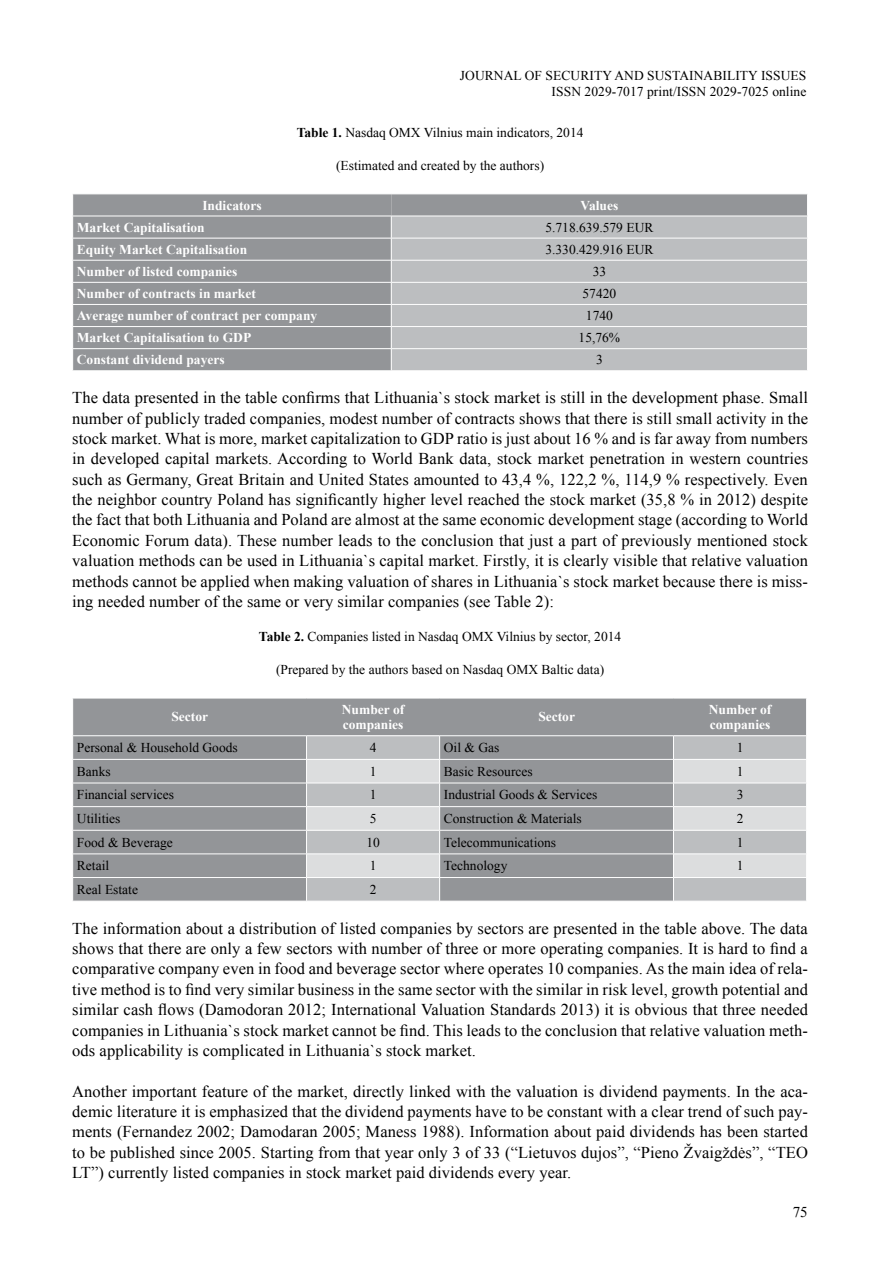
<style>
.page{position:relative;width:893px;height:1263px;background:#fff}
.page>*{position:absolute;margin:0;border:0;box-sizing:border-box;transform-origin:0 0}
.t1{font:16.5px/20.4px "Times New Roman";letter-spacing:.005em;color:#000;text-align:justify}
.t2{font:15px "Times New Roman";color:#000}
.t3{font:13.5px/16.2px "Times New Roman";color:#000;text-align:right}
.t4{font:700 13.5px/14.5px "Times New Roman";color:#fff}
.s1{font-weight:700}
</style>
<div class="page">
<div style="left:73px;top:349px;width:318px;height:21px;background:#939598"></div>
<div style="left:73px;top:194px;width:734px;height:154px;background:#939598"></div>
<div style="left:392px;top:217px;width:415px;height:153px;background:#bcbec0"></div>
<hr style="left:72px;top:216px;width:319px;height:1px;background:#fff">
<hr style="left:391px;top:216px;width:417px;height:1px;background:#fff">
<hr style="left:72px;top:238px;width:319px;height:1px;background:#fff">
<hr style="left:391px;top:238px;width:417px;height:1px;background:#fff">
<hr style="left:72px;top:260px;width:319px;height:1px;background:#fff">
<hr style="left:391px;top:260px;width:417px;height:1px;background:#fff">
<hr style="left:72px;top:282px;width:319px;height:1px;background:#fff">
<hr style="left:391px;top:282px;width:417px;height:1px;background:#fff">
<hr style="left:72px;top:304px;width:319px;height:1px;background:#fff">
<hr style="left:391px;top:304px;width:417px;height:1px;background:#fff">
<hr style="left:72px;top:326px;width:319px;height:1px;background:#fff">
<hr style="left:391px;top:326px;width:417px;height:1px;background:#fff">
<hr style="left:391px;top:348px;width:417px;height:1px;background:#fff">
<svg style="left:391px;top:216px;width:1px;height:154px"></svg>
<div style="left:73px;top:699px;width:733px;height:202px;background:#939598"></div>
<svg style="left:307px;top:736px;width:499px;height:165px;background:#aaacae"></svg>
<svg style="left:307px;top:760px;width:499px;height:117px;background:#b3b5b7"></svg>
<hr style="left:72px;top:735px;width:235px;height:1px;background:#fff">
<hr style="left:307px;top:735px;width:133px;height:1px;background:#fff">
<hr style="left:440px;top:735px;width:233px;height:1px;background:#fff">
<hr style="left:673px;top:735px;width:134px;height:1px;background:#fff">
<hr style="left:72px;top:759px;width:235px;height:1px;background:#fff">
<hr style="left:307px;top:759px;width:133px;height:1px;background:#fff">
<hr style="left:440px;top:759px;width:233px;height:1px;background:#fff">
<hr style="left:673px;top:759px;width:134px;height:1px;background:#fff">
<hr style="left:72px;top:783px;width:235px;height:1px;background:#fff">
<hr style="left:307px;top:783px;width:133px;height:1px;background:#fff">
<hr style="left:440px;top:783px;width:233px;height:1px;background:#fff">
<hr style="left:673px;top:783px;width:134px;height:1px;background:#fff">
<hr style="left:72px;top:806px;width:235px;height:1px;background:#fff">
<hr style="left:307px;top:806px;width:133px;height:1px;background:#fff">
<hr style="left:440px;top:806px;width:233px;height:1px;background:#fff">
<hr style="left:673px;top:806px;width:134px;height:1px;background:#fff">
<hr style="left:72px;top:830px;width:235px;height:1px;background:#fff">
<hr style="left:307px;top:830px;width:133px;height:1px;background:#fff">
<hr style="left:440px;top:830px;width:233px;height:1px;background:#fff">
<hr style="left:673px;top:830px;width:134px;height:1px;background:#fff">
<hr style="left:72px;top:853px;width:235px;height:1px;background:#fff">
<hr style="left:307px;top:853px;width:133px;height:1px;background:#fff">
<hr style="left:440px;top:853px;width:233px;height:1px;background:#fff">
<hr style="left:673px;top:853px;width:134px;height:1px;background:#fff">
<hr style="left:72px;top:877px;width:235px;height:1px;background:#fff">
<hr style="left:307px;top:877px;width:133px;height:1px;background:#fff">
<hr style="left:440px;top:877px;width:233px;height:1px;background:#fff">
<hr style="left:673px;top:877px;width:134px;height:1px;background:#fff">
<svg style="left:306px;top:736px;width:1px;height:165px"></svg>
<svg style="left:439px;top:736px;width:1px;height:165px"></svg>
<svg style="left:673px;top:736px;width:1px;height:165px"></svg>
<p class="t3" style="left:460px;top:67px;width:348px">JOURNAL OF SECURITY AND SUSTAINABILITY ISSUES<br>ISSN 2029-7017 print/ISSN 2029-7025 online</p>
<p class="t3" style="left:297px;top:124px;width:288px"><span class="s1">Table 1.</span> Nasdaq OMX Vilnius main indicators, 2014</p>
<p class="t3" style="left:336px;top:157px;width:210px">(Estimated and created by the authors)</p>
<p class="t4" style="left:202px;top:197px;width:61px">Indicators</p>
<p class="t4" style="left:580px;top:197px;width:39px">Values</p>
<p class="t4" style="left:77px;top:219px;width:129px">Market Capitalisation</p>
<p class="t3" style="left:545px;top:219px;width:110px">5.718.639.579 EUR</p>
<p class="t4" style="left:77px;top:242px;width:172px">Equity Market Capitalisation</p>
<p class="t3" style="left:545px;top:241px;width:110px">3.330.429.916 EUR</p>
<p class="t4" style="left:77px;top:264px;width:162px">Number of listed companies</p>
<p class="t3" style="left:593px;top:263px;width:15px">33</p>
<p class="t4" style="left:77px;top:286px;width:180px">Number of contracts in market</p>
<p class="t3" style="left:582px;top:285px;width:35px">57420</p>
<p class="t4" style="left:77px;top:308px;width:242px">Average number of contract per company</p>
<p class="t3" style="left:586px;top:307px;width:28px">1740</p>
<p class="t4" style="left:77px;top:330px;width:176px">Market Capitalisation to GDP</p>
<p class="t3" style="left:579px;top:329px;width:43px">15,76%</p>
<p class="t4" style="left:77px;top:352px;width:149px">Constant dividend payers</p>
<p class="t3" style="left:596px;top:352px;width:8px">3</p>
<p class="t1" style="left:72px;top:387px;width:737px">The data presented in the table confirms that Lithuania`s stock market is still in the development phase. Small number of publicly traded companies, modest number of contracts shows that there is still small activity in the stock market. What is more, market capitalization to GDP ratio is just about 16 % and is far away from numbers in developed capital markets. According to World Bank data, stock market penetration in western countries such as Germany, Great Britain and United States amounted to 43,4 %, 122,2 %, 114,9 % respectively. Even the neighbor country Poland has significantly higher level reached the stock market (35,8 % in 2012) despite the fact that both Lithuania and Poland are almost at the same economic development stage (according to World Economic Forum data). These number leads to the conclusion that just a part of previously mentioned stock valuation methods can be used in Lithuania`s capital market. Firstly, it is clearly visible that relative valuation methods cannot be applied when making valuation of shares in Lithuania`s stock market because there is miss&shy;ing needed number of the same or very similar companies (see Table 2):</p>
<p class="t3" style="left:259px;top:628px;width:364px"><span class="s1">Table 2.</span> Companies listed in Nasdaq OMX Vilnius by sector, 2014</p>
<p class="t3" style="left:276px;top:661px;width:330px">(Prepared by the authors based on Nasdaq OMX Baltic data)</p>
<p class="t4" style="left:171px;top:709px;width:38px">Sector</p>
<p class="t4" style="left:342px;top:702px;width:64px">Number of companies</p>
<p class="t4" style="left:538px;top:709px;width:38px">Sector</p>
<p class="t4" style="left:709px;top:702px;width:64px">Number of companies</p>
<p class="t3" style="left:77px;top:739px;width:162px">Personal &amp; Household Goods</p>
<p class="t3" style="left:370px;top:739px;width:8px">4</p>
<p class="t3" style="left:444px;top:739px;width:57px">Oil &amp; Gas</p>
<p class="t3" style="left:737px;top:739px;width:8px">1</p>
<p class="t3" style="left:77px;top:763px;width:35px">Banks</p>
<p class="t3" style="left:370px;top:763px;width:8px">1</p>
<p class="t3" style="left:444px;top:763px;width:90px">Basic Resources</p>
<p class="t3" style="left:737px;top:763px;width:8px">1</p>
<p class="t3" style="left:77px;top:787px;width:99px">Financial services</p>
<p class="t3" style="left:370px;top:787px;width:8px">1</p>
<p class="t3" style="left:444px;top:787px;width:155px">Industrial Goods &amp; Services</p>
<p class="t3" style="left:737px;top:787px;width:8px">3</p>
<p class="t3" style="left:77px;top:810px;width:45px">Utilities</p>
<p class="t3" style="left:370px;top:810px;width:8px">5</p>
<p class="t3" style="left:444px;top:810px;width:139px">Construction &amp; Materials</p>
<p class="t3" style="left:737px;top:810px;width:8px">2</p>
<p class="t3" style="left:77px;top:834px;width:97px">Food &amp; Beverage</p>
<p class="t3" style="left:366px;top:834px;width:15px">10</p>
<p class="t3" style="left:444px;top:834px;width:114px">Telecommunications</p>
<p class="t3" style="left:737px;top:834px;width:8px">1</p>
<p class="t3" style="left:77px;top:857px;width:34px">Retail</p>
<p class="t3" style="left:370px;top:857px;width:8px">1</p>
<p class="t3" style="left:444px;top:857px;width:65px">Technology</p>
<p class="t3" style="left:737px;top:857px;width:8px">1</p>
<p class="t3" style="left:77px;top:881px;width:63px">Real Estate</p>
<p class="t3" style="left:370px;top:881px;width:8px">2</p>
<p class="t1" style="left:72px;top:918px;width:737px">The information about a distribution of listed companies by sectors are presented in the table above. The data shows that there are only a few sectors with number of three or more operating companies. It is hard to find a comparative company even in food and beverage sector where operates 10 companies. As the main idea of rela&shy;tive method is to find very similar business in the same sector with the similar in risk level, growth potential and similar cash flows (Damodoran 2012; International Valuation Standards 2013) it is obvious that three needed companies in Lithuania`s stock market cannot be find. This leads to the conclusion that relative valuation meth&shy;ods applicability is complicated in Lithuania`s stock market.</p>
<p class="t1" style="left:72px;top:1080px;width:737px">Another important feature of the market, directly linked with the valuation is dividend payments. In the aca&shy;demic literature it is emphasized that the dividend payments have to be constant with a clear trend of such pay&shy;ments (Fernandez 2002; Damodaran 2005; Maness 1988). Information about paid dividends has been started to be published since 2005. Starting from that year only 3 of 33 (“Lietuvos dujos”, “Pieno Žvaigždės”, “TEO LT”) currently listed companies in stock market paid dividends every year.</p>
<p class="t2" style="left:793px;top:1202px;width:16px">75</p>
</div>
